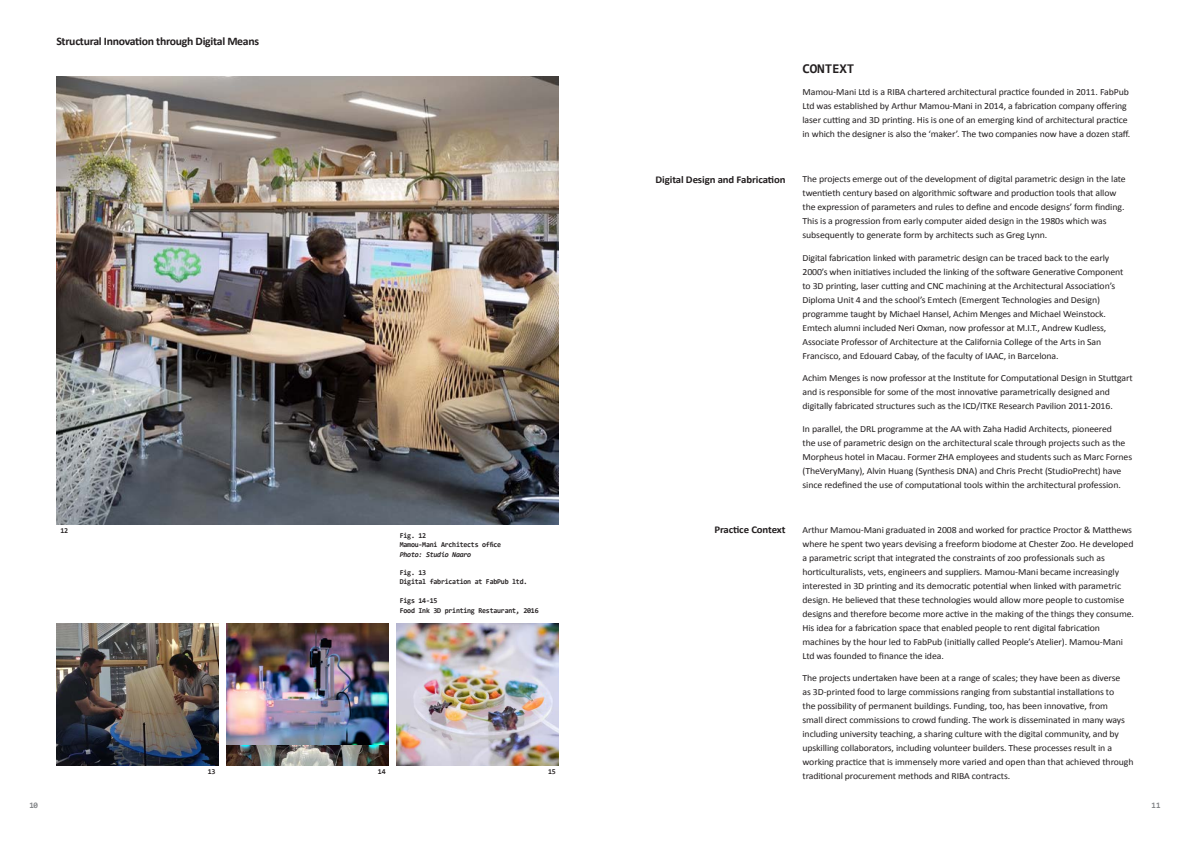
<style>
.page{position:relative;width:1191px;height:842px;background:#fff}
.page>*{position:absolute;margin:0;border:0;box-sizing:border-box;transform-origin:0 0}
.t1{font:700 13.4px "Consolas";letter-spacing:-.01em;color:#231f20}
.t2{font:700 11.5px "Calibri";letter-spacing:-.025em;color:#231f20}
.t3{font:700 10.3px "Calibri";letter-spacing:-.01em;color:#231f20;scale:1.04 1}
.t4{font:9.4px/14px "Calibri";letter-spacing:-.01em;color:#231f20;scale:1.04 1}
.t5{font:700 8.4px "Consolas";color:#808285}
.t6{font:700 7.4px/9.5px "Consolas";letter-spacing:-.03em;color:#231f20}
.t7{font:italic 700 7.4px "Consolas";letter-spacing:-.03em;color:#231f20}
</style>
<div class="page">
<img style="left:57px;top:77px;width:501px;height:447px">
<img style="left:227px;top:744px;width:161px;height:21px">
<img style="left:57px;top:624px;width:161px;height:141px">
<img style="left:227px;top:624px;width:161px;height:120px">
<img style="left:397px;top:624px;width:161px;height:141px">
<p class="t2" style="left:56px;top:34px;width:204px">Structural Innovation through Digital Means</p>
<p class="t6" style="left:60px;top:526px;width:9px">12</p>
<p class="t6" style="left:400px;top:530px;width:103px">Fig. 12<br>Mamou-Mani Architects office</p>
<p class="t7" style="left:400px;top:549px;width:73px">Photo: Studio Naaro</p>
<p class="t6" style="left:400px;top:567px;width:129px">Fig. 13<br>Digital fabrication at FabPub ltd.</p>
<p class="t6" style="left:400px;top:596px;width:140px">Figs 14-15<br>Food Ink 3D printing Restaurant, 2016</p>
<p class="t6" style="left:208px;top:767px;width:9px">13</p>
<p class="t6" style="left:378px;top:767px;width:9px">14</p>
<p class="t6" style="left:548px;top:767px;width:9px">15</p>
<p class="t3" style="left:655px;top:173px;width:126px">Digital Design and Fabrication</p>
<p class="t3" style="left:714px;top:523px;width:70px">Practice Context</p>
<h1 class="t1" style="left:802px;top:60px;width:53px">CONTEXT</h1>
<p class="t4" style="left:802px;top:85px;width:317px">Mamou-Mani Ltd is a RIBA chartered architectural practice founded in 2011. FabPub Ltd was established by Arthur Mamou-Mani in 2014, a fabrication company offering laser cutting and 3D printing. His is one of an emerging kind of architectural practice in which the designer is also the ‘maker’. The two companies now have a dozen staff.</p>
<p class="t4" style="left:802px;top:172px;width:312px">The projects emerge out of the development of digital parametric design in the late twentieth century based on algorithmic software and production tools that allow the expression of parameters and rules to define and encode designs’ form finding.<br>This is a progression from early computer aided design in the 1980s which was subsequently to generate form by architects such as Greg Lynn.</p>
<p class="t4" style="left:802px;top:251px;width:310px">Digital fabrication linked with parametric design can be traced back to the early 2000’s when initiatives included the linking of the software Generative Component to 3D printing, laser cutting and CNC machining at the Architectural Association’s Diploma Unit 4 and the school’s Emtech (Emergent Technologies and Design) programme taught by Michael Hansel, Achim Menges and Michael Weinstock.<br>Emtech alumni included Neri Oxman, now professor at M.I.T., Andrew Kudless, Associate Professor of Architecture at the California College of the Arts in San Francisco, and Edouard Cabay, of the faculty of IAAC, in Barcelona.</p>
<p class="t4" style="left:802px;top:371px;width:319px">Achim Menges is now professor at the Institute for Computational Design in Stuttgart and is responsible for some of the most innovative parametrically designed and digitally fabricated structures such as the ICD/ITKE Research Pavilion 2011-2016.</p>
<p class="t4" style="left:802px;top:422px;width:318px">In parallel, the DRL programme at the AA with Zaha Hadid Architects, pioneered<br>the use of parametric design on the architectural scale through projects such as the Morpheus hotel in Macau. Former ZHA employees and students such as Marc Fornes (TheVeryMany), Alvin Huang (Synthesis DNA) and Chris Precht (StudioPrecht) have since redefined the use of computational tools within the architectural profession.</p>
<p class="t4" style="left:802px;top:523px;width:320px">Arthur Mamou-Mani graduated in 2008 and worked for practice Proctor &amp; Matthews where he spent two years devising a freeform biodome at Chester Zoo. He developed a parametric script that integrated the constraints of zoo professionals such as horticulturalists, vets, engineers and suppliers. Mamou-Mani became increasingly interested in 3D printing and its democratic potential when linked with parametric design. He believed that these technologies would allow more people to customise designs and therefore become more active in the making of the things they consume.<br>His idea for a fabrication space that enabled people to rent digital fabrication machines by the hour led to FabPub (initially called People’s Atelier). Mamou-Mani Ltd was founded to finance the idea.</p>
<p class="t4" style="left:802px;top:671px;width:320px">The projects undertaken have been at a range of scales; they have been as diverse<br>as 3D-printed food to large commissions ranging from substantial installations to<br>the possibility of permanent buildings. Funding, too, has been innovative, from<br>small direct commissions to crowd funding. The work is disseminated in many ways including university teaching, a sharing culture with the digital community, and by upskilling collaborators, including volunteer builders. These processes result in a working practice that is immensely more varied and open than that achieved through traditional procurement methods and RIBA contracts.</p>
<p class="t5" style="left:30px;top:800px;width:10px">10</p>
<p class="t5" style="left:1151px;top:800px;width:11px">11</p>
</div>
